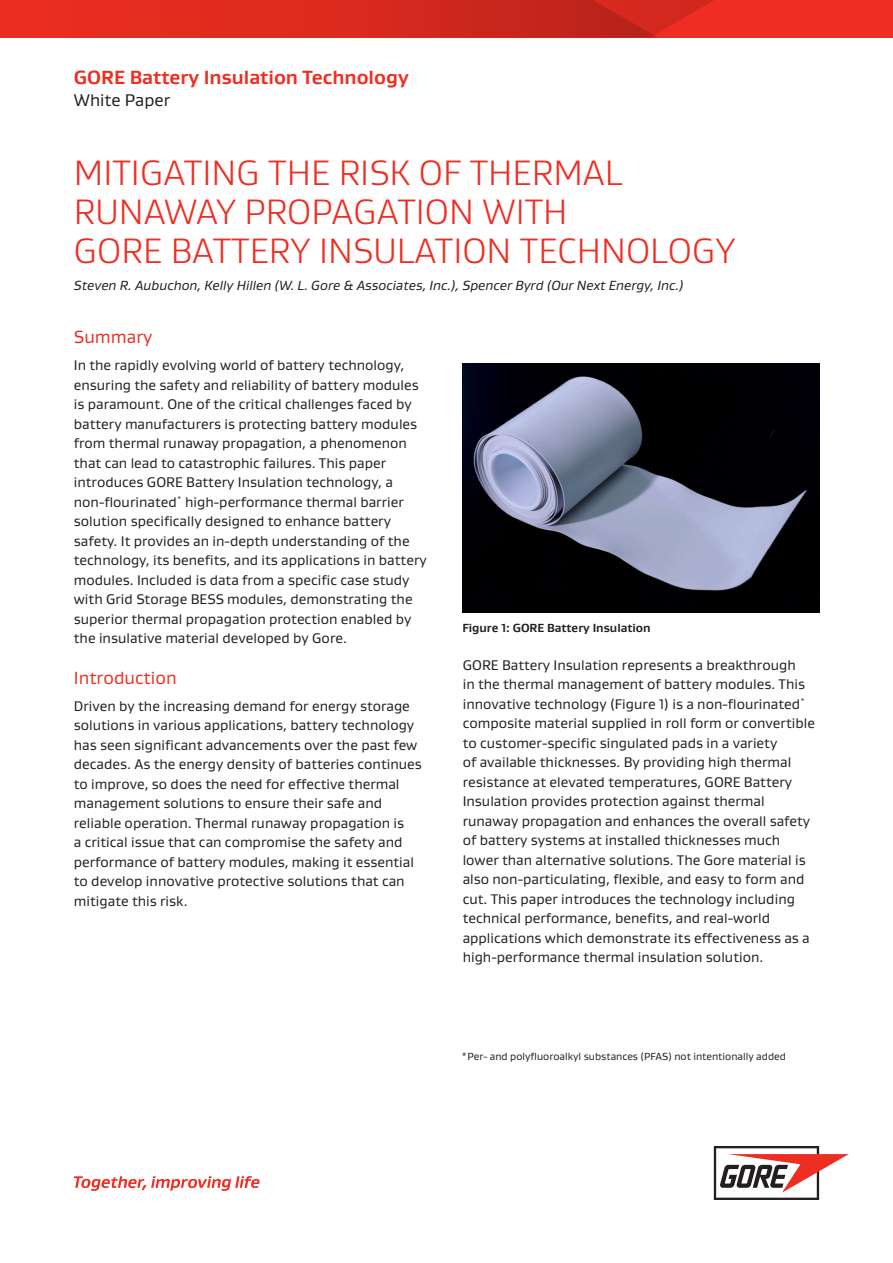
<style>
.page{position:relative;width:893px;height:1263px;background:#fff}
.page>*{position:absolute;margin:0;border:0;box-sizing:border-box;transform-origin:0 0}
.First_Page_Title_24_26{font:300 36px/39px "Gore Gustan";color:#ee2e22}
.Product_Name_11_13{font:700 19.5px "Gore Gustan";color:#ee2e22}
.Body_Title_13_16{font:18px "Gore Gustan";color:#ee2e22}
.Product_Description_9_5_13{font:17.25px "Gore Gustan";color:#231f20}
.Body_Text_9_5_13{font:14.25px/19.5px "Gore Gustan";color:#231f20}
.Byline{font:italic 13.5px "Gore Gustan";color:#231f20}
.figure_numbers{font:700 12px "Gore Gustan";color:#231f20}
.figure_numbers-2{font:10.5px "Gore Gustan";color:#231f20}
</style>
<div class="page">
<svg style="left:74px;top:1176px;width:185px;height:15px"></svg>
<svg style="left:714px;top:1146px;width:135px;height:54px"></svg>
<div style="left:0;top:0;width:893px;height:38px;background:#ee2e22"></div>
<svg style="left:165px;top:0;width:549px;height:38px"></svg>
<img style="left:462px;top:364px;width:357px;height:248px">
<p class="Product_Name_11_13" style="left:74px;top:64px;width:336px">GORE Battery Insulation Technology</p>
<p class="Product_Description_9_5_13" style="left:74px;top:89px;width:98px">White Paper</p>
<p class="First_Page_Title_24_26" style="left:74px;top:152px;width:663px">MITIGATING THE RISK OF THERMAL<br>RUNAWAY PROPAGATION WITH<br>GORE BATTERY INSULATION TECHNOLOGY</p>
<p class="Byline" style="left:74px;top:276px;width:611px">Steven R. Aubuchon, Kelly Hillen (W. L. Gore &amp; Associates, Inc.), Spencer Byrd (Our Next Energy, Inc.)</p>
<p class="Body_Title_13_16" style="left:74px;top:325px;width:80px">Summary</p>
<p class="Body_Text_9_5_13" style="left:74px;top:355px;width:354px">In the rapidly evolving world of battery technology, ensuring the safety and reliability of battery modules is paramount. One of the critical challenges faced by battery manufacturers is protecting battery modules from thermal runaway propagation, a phenomenon that can lead to catastrophic failures. This paper introduces GORE Battery Insulation technology, a non-flourinated<sup>*</sup> high-performance thermal barrier solution specifically designed to enhance battery safety. It provides an in-depth understanding of the technology, its benefits, and its applications in battery modules. Included is data from a specific case study with Grid Storage BESS modules, demonstrating the superior thermal propagation protection enabled by the insulative material developed by Gore.</p>
<p class="Body_Title_13_16" style="left:74px;top:666px;width:104px">Introduction</p>
<p class="Body_Text_9_5_13" style="left:74px;top:696px;width:349px">Driven by the increasing demand for energy storage solutions in various applications, battery technology has seen significant advancements over the past few decades. As the energy density of batteries continues to improve, so does the need for effective thermal management solutions to ensure their safe and reliable operation. Thermal runaway propagation is<br>a critical issue that can compromise the safety and performance of battery modules, making it essential to develop innovative protective solutions that can mitigate this risk.</p>
<p class="figure_numbers" style="left:462px;top:620px;width:190px">Figure 1: GORE Battery Insulation</p>
<p class="Body_Text_9_5_13" style="left:463px;top:655px;width:354px">GORE Battery Insulation represents a breakthrough<br>in the thermal management of battery modules. This innovative technology (Figure 1) is a non-flourinated<sup>* </sup>composite material supplied in roll form or convertible to customer-specific singulated pads in a variety<br>of available thicknesses. By providing high thermal resistance at elevated temperatures, GORE Battery Insulation provides protection against thermal runaway propagation and enhances the overall safety of battery systems at installed thicknesses much lower than alternative solutions. The Gore material is also non-particulating, flexible, and easy to form and cut. This paper introduces the technology including technical performance, benefits, and real-world applications which demonstrate its effectiveness as a high-performance thermal insulation solution.</p>
<p class="figure_numbers-2" style="left:461px;top:1049px;width:326px">*Per- and polyfluoroalkyl substances (PFAS) not intentionally added</p>
</div>
